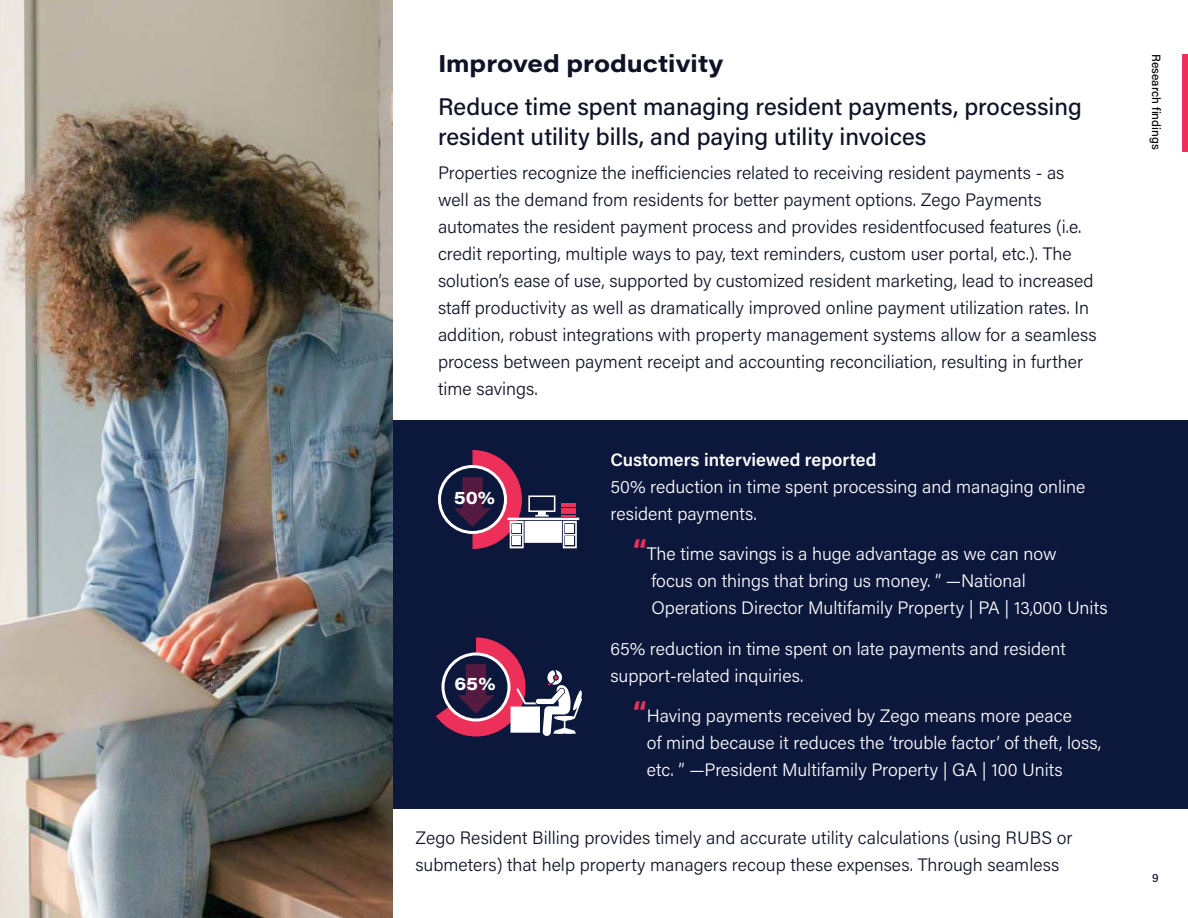
<style>
.page{position:relative;width:1188px;height:918px;background:#fff}
.page>*{position:absolute;margin:0;border:0;box-sizing:border-box;transform-origin:0 0}
.t1{font:500 24px/30px "Acumin Pro";color:#0e1326}
.t2{font:700 24px "Acumin Pro Wide";color:#0e1326}
.t3{font:300 18px/27px "Acumin Pro";color:#0e1326}
.t4{font:300 18px/27px "Acumin Pro";color:#fff}
.t5{font:600 18px "Acumin Pro";color:#fff}
.t6{font:700 18px "Acumin Pro Wide";color:#fff}
.t7{font:500 12px "Acumin Pro";color:#000}
.t8{font:500 12px "Acumin Pro";color:#0e1326}
.s1{font-weight:700;font-size:28.5px;color:#ee305a}
</style>
<div class="page">
<img style="left:0;top:0;width:393px;height:918px">
<div style="left:393px;top:420px;width:795px;height:388px;background:#0c173c"></div>
<svg style="left:436px;top:638px;width:146px;height:98px"></svg>
<div style="left:511px;top:707px;width:29px;height:26px;background:#fff"></div>
<div style="left:1182px;top:54px;width:6px;height:98px;background:#ee305a"></div>
<svg style="left:438px;top:450px;width:141px;height:99px"></svg>
<h1 class="t2" style="left:438px;top:46px;width:287px">Improved productivity</h1>
<h1 class="t1" style="left:438px;top:91px;width:645px">Reduce time spent managing resident payments, processing resident utility bills, and paying utility invoices</h1>
<p class="t3" style="left:438px;top:158px;width:660px">Properties recognize the inefficiencies related to receiving resident payments - as well as the demand from residents for better payment options. Zego Payments automates the resident payment process and provides residentfocused features (i.e. credit reporting, multiple ways to pay, text reminders, custom user portal, etc.). The solution’s ease of use, supported by customized resident marketing, lead to increased staff productivity as well as dramatically improved online payment utilization rates. In addition, robust integrations with property management systems allow for a seamless process between payment receipt and accounting reconciliation, resulting in further time savings.</p>
<p class="t6" style="left:454px;top:484px;width:43px">50%</p>
<p class="t6" style="left:454px;top:671px;width:43px">65%</p>
<p class="t5" style="left:610px;top:447px;width:267px">Customers interviewed reported</p>
<p class="t4" style="left:610px;top:472px;width:476px">50% reduction in time spent processing and managing online resident payments.</p>
<p class="t4" style="left:652px;top:540px;width:458px;text-indent:-19px"><span class="s1">“</span>The time savings is a huge advantage as we can now<br>focus on things that bring us money. ” —National<br>Operations Director Multifamily Property | PA | 13,000 Units</p>
<p class="t4" style="left:611px;top:634px;width:457px">65% reduction in time spent on late payments and resident support-related inquiries.</p>
<p class="t4" style="left:647px;top:702px;width:456px;text-indent:-14px"><span class="s1">“</span>Having payments received by Zego means more peace<br>of mind because it reduces the ‘trouble factor’ of theft, loss, etc. ” —President Multifamily Property | GA | 100 Units</p>
<p class="t3" style="left:416px;top:824px;width:659px">Zego Resident Billing provides timely and accurate utility calculations (using RUBS or submeters) that help property managers recoup these expenses. Through seamless</p>
<p class="t7" style="left:1165px;top:54px;width:97px;rotate:90deg">Research findings</p>
<p class="t8" style="left:1152px;top:869px;width:8px">9</p>
</div>
